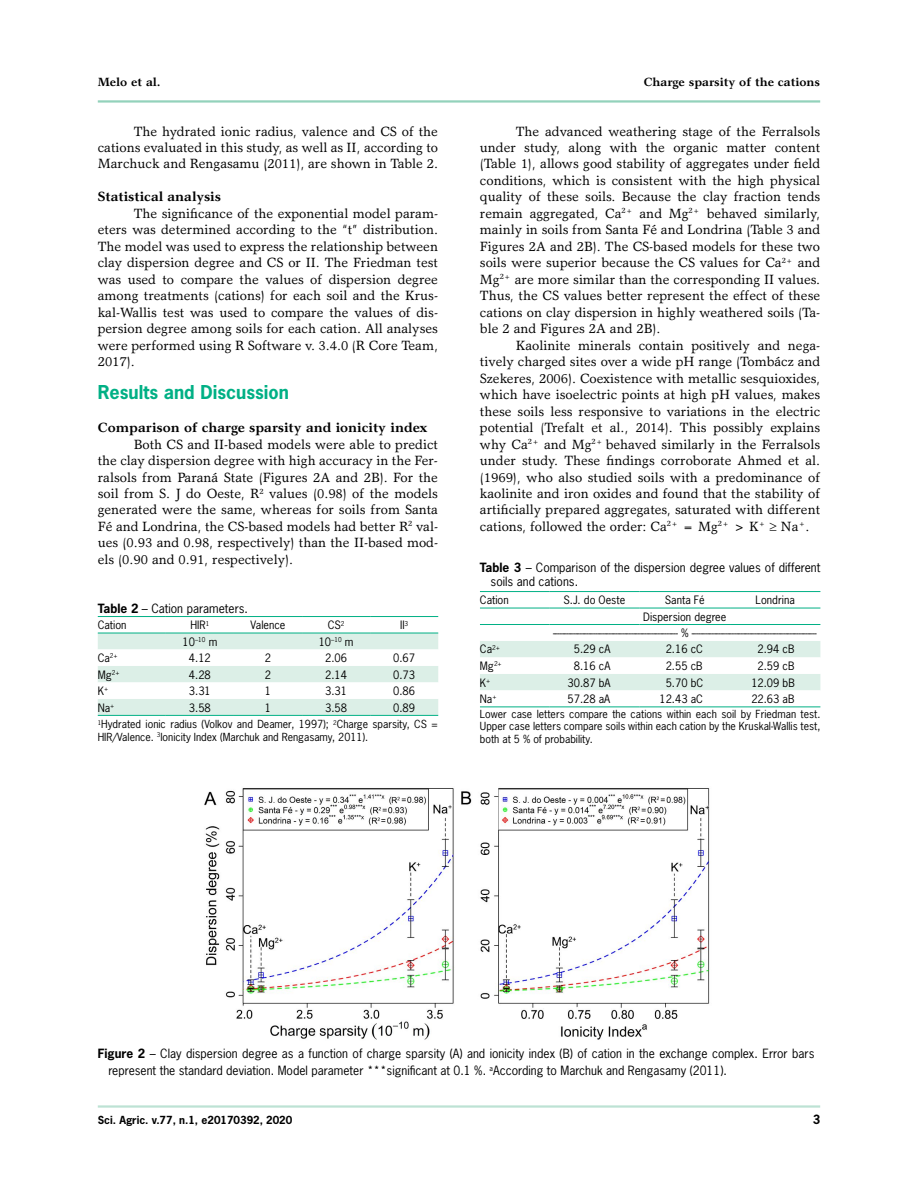
<style>
.page{position:relative;width:918px;height:1188px;background:#fff}
.page>*{position:absolute;margin:0;border:0;box-sizing:border-box;transform-origin:0 0}
.t1{font:700 18px "News Gothic";color:#00b085}
.t2{font:13.5px/16.5px "Garth Graphic";color:#000;text-align:justify}
.t3{font:700 13.5px "Garth Graphic";color:#000}
.t4{font:12px/14.4px "News Gothic";color:#000}
.t5{font:700 12px "Garth Graphic";color:#000}
.t6{font:700 12px "News Gothic";color:#000}
.t7{font:10.8px/16.6px "News Gothic";color:#000;text-align:center}
.t8{font:10.5px/12.6px "News Gothic";color:#000}
.t9{font:700 10.5px "News Gothic";color:#000}
.s1{font-weight:700}
</style>
<div class="page">
<hr style="left:98px;top:1105px;width:722px;height:3px;background:#bde2d4">
<hr style="left:98px;top:100px;width:722px;height:3px;background:#93d2bb">
<svg style="left:98px;top:632px;width:340px;height:83px"></svg>
<hr style="left:98px;top:616px;width:68px;height:1px;background:#00b085">
<hr style="left:166px;top:616px;width:68px;height:1px;background:#00b085">
<hr style="left:234px;top:616px;width:68px;height:1px;background:#00b085">
<hr style="left:302px;top:616px;width:68px;height:1px;background:#00b085">
<hr style="left:370px;top:616px;width:68px;height:1px;background:#00b085">
<hr style="left:98px;top:633px;width:68px;height:1px;background:#00b085">
<hr style="left:166px;top:633px;width:68px;height:1px;background:#00b085">
<hr style="left:234px;top:633px;width:68px;height:1px;background:#00b085">
<hr style="left:302px;top:633px;width:68px;height:1px;background:#00b085">
<hr style="left:370px;top:633px;width:68px;height:1px;background:#00b085">
<hr style="left:98px;top:715px;width:68px;height:1px;background:#00b085">
<hr style="left:166px;top:715px;width:68px;height:1px;background:#00b085">
<hr style="left:234px;top:715px;width:68px;height:1px;background:#00b085">
<hr style="left:302px;top:715px;width:68px;height:1px;background:#00b085">
<hr style="left:370px;top:715px;width:68px;height:1px;background:#00b085">
<svg style="left:480px;top:592px;width:340px;height:16px"></svg>
<svg style="left:480px;top:641px;width:340px;height:66px"></svg>
<hr style="left:480px;top:591px;width:69px;height:1px;background:#00b085">
<hr style="left:549px;top:591px;width:91px;height:1px;background:#00b085">
<hr style="left:640px;top:591px;width:90px;height:1px;background:#00b085">
<hr style="left:730px;top:591px;width:90px;height:1px;background:#00b085">
<hr style="left:480px;top:608px;width:69px;height:1px;background:#00b085">
<hr style="left:549px;top:608px;width:91px;height:1px;background:#00b085">
<hr style="left:640px;top:608px;width:90px;height:1px;background:#00b085">
<hr style="left:730px;top:608px;width:90px;height:1px;background:#00b085">
<hr style="left:480px;top:707px;width:69px;height:1px;background:#00b085">
<hr style="left:549px;top:707px;width:91px;height:1px;background:#00b085">
<hr style="left:640px;top:707px;width:90px;height:1px;background:#00b085">
<hr style="left:730px;top:707px;width:90px;height:1px;background:#00b085">
<hr style="left:480px;top:624px;width:69px;height:1px;background:#00b085">
<hr style="left:549px;top:624px;width:91px;height:1px;background:#00b085">
<hr style="left:640px;top:624px;width:90px;height:1px;background:#00b085">
<hr style="left:730px;top:624px;width:90px;height:1px;background:#00b085">
<img style="left:204px;top:788px;width:506px;height:252px">
<p class="t5" style="left:98px;top:75px;width:64px">Melo et al.</p>
<p class="t5" style="left:644px;top:75px;width:178px">Charge sparsity of the cations</p>
<p class="t2" style="left:98px;top:123px;width:342px;text-indent:36px">The hydrated ionic radius, valence and CS of the cations evaluated in this study, as well as II, according to Marchuck and Rengasamu (2011), are shown in Table 2.</p>
<p class="t3" style="left:98px;top:189px;width:125px">Statistical analysis</p>
<p class="t2" style="left:98px;top:205px;width:342px;text-indent:36px">The significance of the exponential model param&shy;eters was determined according to the “t” distribution.<br>The model was used to express the relationship between clay dispersion degree and CS or II. The Friedman test was used to compare the values of dispersion degree among treatments (cations) for each soil and the Krus&shy;kal-Wallis test was used to compare the values of dis&shy;persion degree among soils for each cation. All analyses were performed using R Software v. 3.4.0 (R Core Team, 2017).</p>
<h1 class="t1" style="left:98px;top:380px;width:193px">Results and Discussion</h1>
<p class="t3" style="left:98px;top:419px;width:331px">Comparison of charge sparsity and ionicity index</p>
<p class="t2" style="left:98px;top:436px;width:342px;text-indent:36px">Both CS and II-based models were able to predict the clay dispersion degree with high accuracy in the Fer&shy;ralsols from Paraná State (Figures 2A and 2B). For the soil from S. J do Oeste, R<sup>2</sup> values (0.98) of the models generated were the same, whereas for soils from Santa Fé and Londrina, the CS-based models had better R<sup>2</sup> val&shy;ues (0.93 and 0.98, respectively) than the II-based mod&shy;els (0.90 and 0.91, respectively).</p>
<p class="t4" style="left:98px;top:602px;width:152px"><span class="s1">Table 2</span> – Cation parameters.</p>
<p class="t7" style="left:98px;top:617px;width:30px">Cation</p>
<p class="t7" style="left:191px;top:617px;width:20px">HIR<sup>1</sup></p>
<p class="t7" style="left:251px;top:617px;width:37px">Valence</p>
<p class="t7" style="left:328px;top:617px;width:18px">CS<sup>2</sup></p>
<p class="t7" style="left:400px;top:617px;width:10px">II<sup>3</sup></p>
<p class="t7" style="left:183px;top:633px;width:36px">10<sup>–10</sup> m</p>
<p class="t7" style="left:319px;top:633px;width:36px">10<sup>–10</sup> m</p>
<p class="t7" style="left:98px;top:650px;width:22px">Ca<sup>2+</sup></p>
<p class="t7" style="left:189px;top:650px;width:23px">4.12</p>
<p class="t7" style="left:265px;top:650px;width:8px">2</p>
<p class="t7" style="left:325px;top:650px;width:23px">2.06</p>
<p class="t7" style="left:393px;top:650px;width:23px">0.67</p>
<p class="t7" style="left:98px;top:666px;width:23px">Mg<sup>2+</sup></p>
<p class="t7" style="left:189px;top:666px;width:23px">4.28</p>
<p class="t7" style="left:265px;top:666px;width:8px">2</p>
<p class="t7" style="left:325px;top:666px;width:23px">2.14</p>
<p class="t7" style="left:393px;top:666px;width:23px">0.73</p>
<p class="t7" style="left:98px;top:683px;width:12px">K<sup>+</sup></p>
<p class="t7" style="left:189px;top:683px;width:23px">3.31</p>
<p class="t7" style="left:265px;top:683px;width:8px">1</p>
<p class="t7" style="left:325px;top:683px;width:23px">3.31</p>
<p class="t7" style="left:393px;top:683px;width:23px">0.86</p>
<p class="t7" style="left:98px;top:699px;width:18px">Na<sup>+</sup></p>
<p class="t7" style="left:189px;top:699px;width:23px">3.58</p>
<p class="t7" style="left:265px;top:699px;width:8px">1</p>
<p class="t7" style="left:325px;top:699px;width:23px">3.58</p>
<p class="t7" style="left:393px;top:699px;width:23px">0.89</p>
<p class="t8" style="left:98px;top:718px;width:342px"><sup>1</sup>Hydrated ionic radius (Volkov and Deamer, 1997); <sup>2</sup>Charge sparsity, CS =<br>HIR/Valence. <sup>3</sup>Ionicity Index (Marchuk and Rengasamy, 2011).</p>
<p class="t2" style="left:480px;top:123px;width:342px;text-indent:36px">The advanced weathering stage of the Ferralsols under study, along with the organic matter content (Table 1), allows good stability of aggregates under field conditions, which is consistent with the high physical quality of these soils. Because the clay fraction tends remain aggregated, Ca<sup>2+</sup> and Mg<sup>2+</sup> behaved similarly, mainly in soils from Santa Fé and Londrina (Table 3 and Figures 2A and 2B). The CS-based models for these two soils were superior because the CS values for Ca<sup>2+</sup> and Mg<sup>2+</sup> are more similar than the corresponding II values.<br>Thus, the CS values better represent the effect of these cations on clay dispersion in highly weathered soils (Ta&shy;ble 2 and Figures 2A and 2B).</p>
<p class="t2" style="left:480px;top:337px;width:342px;text-indent:36px">Kaolinite minerals contain positively and nega&shy;tively charged sites over a wide pH range (Tombácz and Szekeres, 2006). Coexistence with metallic sesquioxides, which have isoelectric points at high pH values, makes these soils less responsive to variations in the electric potential (Trefalt et al., 2014). This possibly explains why Ca<sup>2+</sup> and Mg<sup>2+</sup> behaved similarly in the Ferralsols under study. These findings corroborate Ahmed et al. (1969), who also studied soils with a predominance of kaolinite and iron oxides and found that the stability of artificially prepared aggregates, saturated with different cations, followed the order: Ca<sup>2+</sup> = Mg<sup>2+</sup> &gt; K<sup>+</sup> ≥ Na<sup>+</sup>.</p>
<p class="t4" style="left:491px;top:560px;width:331px;text-indent:-11px"><span class="s1">Table 3</span> – Comparison of the dispersion degree values of different soils and cations.</p>
<p class="t7" style="left:480px;top:592px;width:30px">Cation</p>
<p class="t7" style="left:564px;top:592px;width:63px">S.J. do Oeste</p>
<p class="t7" style="left:665px;top:592px;width:41px">Santa Fé</p>
<p class="t7" style="left:756px;top:592px;width:41px">Londrina</p>
<p class="t7" style="left:553px;top:608px;width:265px">Dispersion degree<br>-------------------------------------------------------- % --------------------------------------------------------</p>
<p class="t7" style="left:480px;top:641px;width:22px">Ca<sup>2+</sup></p>
<p class="t7" style="left:574px;top:641px;width:38px">5.29 cA</p>
<p class="t7" style="left:666px;top:641px;width:39px">2.16 cC</p>
<p class="t7" style="left:758px;top:641px;width:38px">2.94 cB</p>
<p class="t7" style="left:480px;top:658px;width:23px">Mg<sup>2+</sup></p>
<p class="t7" style="left:574px;top:658px;width:38px">8.16 cA</p>
<p class="t7" style="left:666px;top:658px;width:38px">2.55 cB</p>
<p class="t7" style="left:758px;top:658px;width:38px">2.59 cB</p>
<p class="t7" style="left:480px;top:674px;width:12px">K<sup>+</sup></p>
<p class="t7" style="left:568px;top:674px;width:45px">30.87 bA</p>
<p class="t7" style="left:666px;top:674px;width:39px">5.70 bC</p>
<p class="t7" style="left:751px;top:674px;width:45px">12.09 bB</p>
<p class="t7" style="left:480px;top:691px;width:18px">Na<sup>+</sup></p>
<p class="t7" style="left:568px;top:691px;width:44px">57.28 aA</p>
<p class="t7" style="left:659px;top:691px;width:45px">12.43 aC</p>
<p class="t7" style="left:751px;top:691px;width:45px">22.63 aB</p>
<p class="t8" style="left:480px;top:707px;width:342px;text-align:justify">Lower case letters compare the cations within each soil by Friedman test.<br>Upper case letters compare soils within each cation by the Kruskal-Wallis test, both at 5 % of probability.</p>
<p class="t4" style="left:108px;top:1045px;width:708px;line-height:16.5px;text-indent:-11px"><span class="s1">Figure 2</span> – Clay dispersion degree as a function of charge sparsity (A) and ionicity index (B) of cation in the exchange complex. Error bars represent the standard deviation. Model parameter ***significant at 0.1 %. <sup>a</sup>According to Marchuk and Rengasamy (2011).</p>
<p class="t9" style="left:98px;top:1113px;width:196px">Sci. Agric. v.77, n.1, e20170392, 2020</p>
<p class="t6" style="left:813px;top:1111px;width:9px">3</p>
</div>
